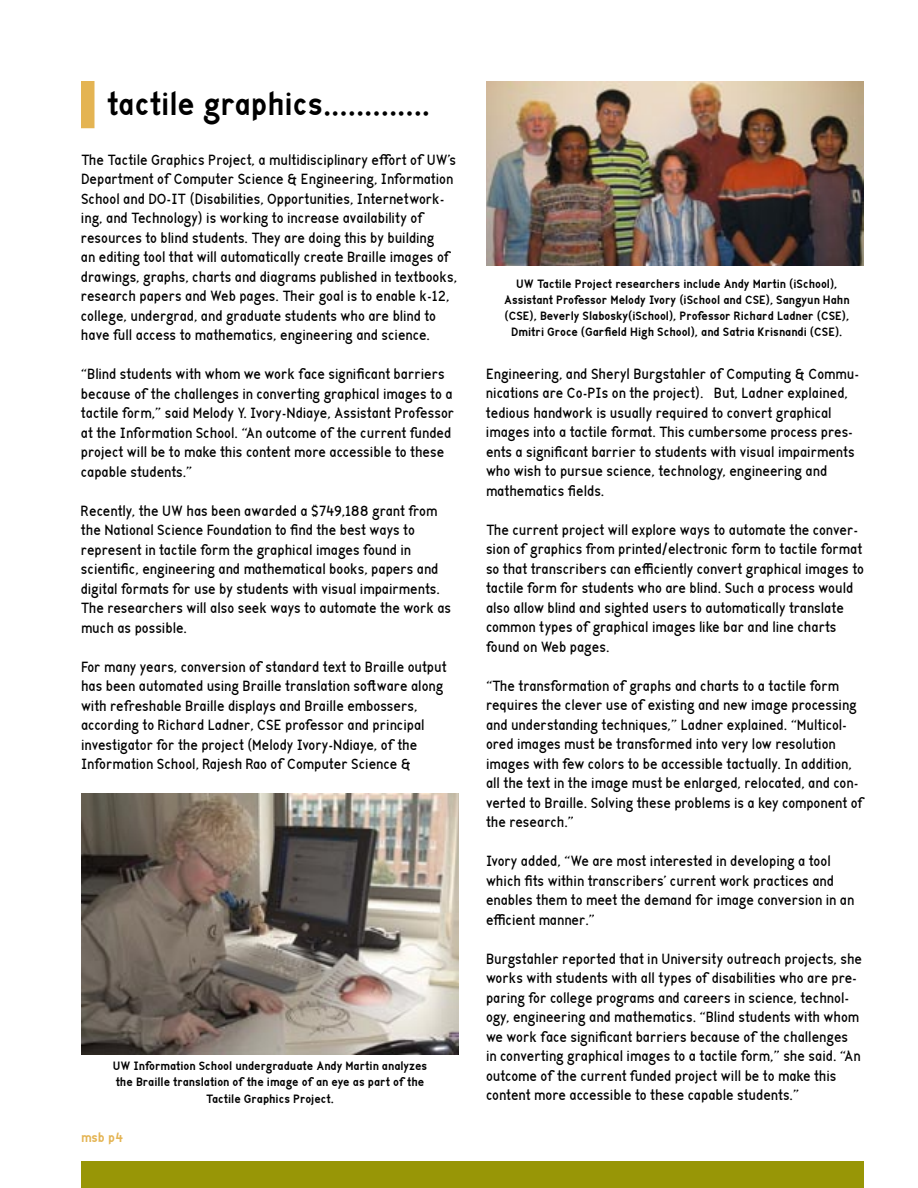
<style>
.page{position:relative;width:918px;height:1188px;background:#fff}
.page>*{position:absolute;margin:0;border:0;box-sizing:border-box;transform-origin:0 0}
.t1{font:700 36px "Gf Index";color:#000}
.t2{font:16.5px/19.5px "Gf Index";color:#000}
.t3{font:700 15px "Gf Index";color:#e4b453}
.t4{font:700 13.5px/16.2px "Gf Index";color:#000;text-align:center}
</style>
<div class="page">
<div style="left:81px;top:1161px;width:783px;height:27px;background:#989606"></div>
<div style="left:82px;top:82px;width:12px;height:46px;background:#e4b453"></div>
<div style="left:81px;top:81px;width:13px;height:47px;border:2px solid #e4b453"></div>
<img style="left:81px;top:793px;width:378px;height:261px">
<img style="left:486px;top:81px;width:378px;height:185px">
<h1 class="t1" style="left:107px;top:86px;width:325px">tactile graphics.............</h1>
<p class="t2" style="left:81px;top:150px;width:378px">The Tactile Graphics Project, a multidisciplinary effort of UW’s Department of Computer Science &amp; Engineering, Information School and DO-IT (Disabilities, Opportunities, Internetwork&shy;ing, and Technology) is working to increase availability of resources to blind students. They are doing this by building<br>an editing tool that will automatically create Braille images of drawings, graphs, charts and diagrams published in textbooks, research papers and Web pages. Their goal is to enable k-12, college, undergrad, and graduate students who are blind to have full access to mathematics, engineering and science.</p>
<p class="t2" style="left:81px;top:365px;width:375px">“Blind students with whom we work face significant barriers because of the challenges in converting graphical images to a tactile form,” said Melody Y. Ivory-Ndiaye, Assistant Professor at the Information School. “An outcome of the current funded project will be to make this content more accessible to these capable students.”</p>
<p class="t2" style="left:81px;top:501px;width:372px">Recently, the UW has been awarded a $749,188 grant from the National Science Foundation to find the best ways to represent in tactile form the graphical images found in scientific, engineering and mathematical books, papers and digital formats for use by students with visual impairments.<br>The researchers will also seek ways to automate the work as much as possible.</p>
<p class="t2" style="left:81px;top:657px;width:367px">For many years, conversion of standard text to Braille output has been automated using Braille translation software along with refreshable Braille displays and Braille embossers, according to Richard Ladner, CSE professor and principal investigator for the project (Melody Ivory-Ndiaye, of the Information School, Rajesh Rao of Computer Science &amp;</p>
<p class="t4" style="left:113px;top:1058px;width:316px">UW Information School undergraduate Andy Martin analyzes the Braille translation of the image of an eye as part of the<br>Tactile Graphics Project.</p>
<p class="t3" style="left:81px;top:1129px;width:44px">msb p4</p>
<p class="t4" style="left:504px;top:276px;width:347px">UW Tactile Project researchers include Andy Martin (iSchool), Assistant Professor Melody Ivory (iSchool and CSE), Sangyun Hahn (CSE), Beverly Slabosky(iSchool), Professor Richard Ladner (CSE), Dmitri Groce (Garfield High School), and Satria Krisnandi (CSE).</p>
<p class="t2" style="left:486px;top:364px;width:375px">Engineering, and Sheryl Burgstahler of Computing &amp; Commu&shy;nications are Co-PIs on the project). But, Ladner explained, tedious handwork is usually required to convert graphical images into a tactile format. This cumbersome process pres&shy;ents a significant barrier to students with visual impairments who wish to pursue science, technology, engineering and mathematics fields.</p>
<p class="t2" style="left:486px;top:520px;width:380px">The current project will explore ways to automate the conver&shy;sion of graphics from printed/electronic form to tactile format so that transcribers can efficiently convert graphical images to tactile form for students who are blind. Such a process would also allow blind and sighted users to automatically translate common types of graphical images like bar and line charts found on Web pages.</p>
<p class="t2" style="left:486px;top:676px;width:378px">“The transformation of graphs and charts to a tactile form requires the clever use of existing and new image processing and understanding techniques,” Ladner explained. “Multicol&shy;ored images must be transformed into very low resolution images with few colors to be accessible tactually. In addition, all the text in the image must be enlarged, relocated, and con&shy;verted to Braille. Solving these problems is a key component of the research.”</p>
<p class="t2" style="left:486px;top:852px;width:370px">Ivory added, “We are most interested in developing a tool which fits within transcribers’ current work practices and enables them to meet the demand for image conversion in an efficient manner.”</p>
<p class="t2" style="left:486px;top:949px;width:378px">Burgstahler reported that in University outreach projects, she works with students with all types of disabilities who are pre&shy;paring for college programs and careers in science, technol&shy;ogy, engineering and mathematics. “Blind students with whom we work face significant barriers because of the challenges in converting graphical images to a tactile form,” she said. “An outcome of the current funded project will be to make this content more accessible to these capable students.”</p>
</div>
